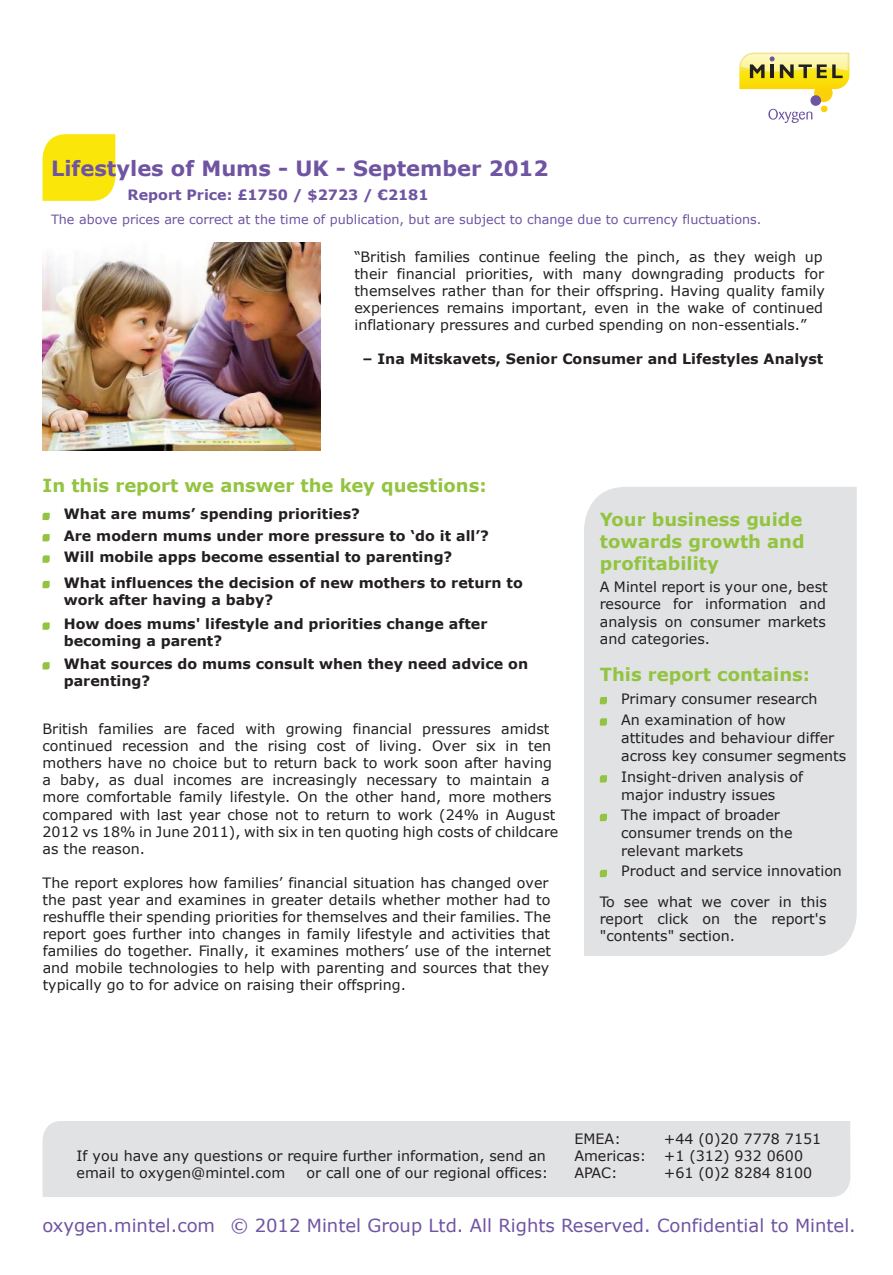
<style>
.page{position:relative;width:893px;height:1275px;background:#fff}
.page>*{position:absolute;margin:0;border:0;box-sizing:border-box;transform-origin:0 0}
.t1{font:700 21px "Verdana";color:#6f54a2}
.t2{font:700 18px/21.6px "Verdana";color:#93c441}
.t3{font:18px "Verdana";color:#6f54a2}
.t4{font:14.25px/17.1px "Verdana";color:#231f20}
.t5{font:700 14.25px/17.1px "Verdana";color:#231f20}
.t6{font:700 14.25px "Verdana";color:#6f54a2}
.t7{font:12.75px "Verdana";color:#6f54a2}
</style>
<div class="page">
<svg style="left:768px;top:109px;width:44px;height:14px"></svg>
<div style="left:814px;top:84px;width:18px;height:18px;background:#fcd109;border-radius:50%"></div>
<div style="left:810px;top:95px;width:11px;height:11px;background:#6f54a2;border-radius:50%"></div>
<div style="left:820px;top:106px;width:7px;height:6px;background:#fcd109;border-radius:50%"></div>
<svg style="left:739px;top:53px;width:110px;height:36px;background:#dccd52"></svg>
<div style="left:43px;top:1121px;width:807px;height:76px;background:#e1e2e4"></div>
<svg style="left:43px;top:134px;width:72px;height:67px;background:#fbe714"></svg>
<img style="left:43px;top:243px;width:278px;height:208px">
<svg style="left:43px;top:513px;width:7px;height:7px"></svg>
<svg style="left:43px;top:534px;width:7px;height:7px"></svg>
<svg style="left:43px;top:555px;width:7px;height:8px"></svg>
<svg style="left:43px;top:581px;width:7px;height:7px"></svg>
<svg style="left:43px;top:622px;width:7px;height:8px"></svg>
<svg style="left:43px;top:662px;width:7px;height:8px"></svg>
<div style="left:584px;top:487px;width:272px;height:469px;background:#e1e2e4"></div>
<svg style="left:600px;top:697px;width:7px;height:7px"></svg>
<svg style="left:600px;top:718px;width:7px;height:8px"></svg>
<svg style="left:600px;top:775px;width:7px;height:8px"></svg>
<svg style="left:600px;top:814px;width:7px;height:7px"></svg>
<svg style="left:600px;top:870px;width:7px;height:7px"></svg>
<h1 class="t1" style="left:51px;top:154px;width:499px">Lifestyles of Mums - UK - September 2012</h1>
<p class="t6" style="left:128px;top:184px;width:302px">Report Price: £1750 / $2723 / €2181</p>
<p class="t7" style="left:51px;top:211px;width:712px">The above prices are correct at the time of publication, but are subject to change due to currency fluctuations.</p>
<p class="t4" style="left:354px;top:248px;width:472px">“British families continue feeling the pinch, as they weigh up their financial priorities, with many downgrading products for themselves rather than for their offspring. Having quality family experiences remains important, even in the wake of continued inflationary pressures and curbed spending on non-essentials.”</p>
<p class="t5" style="left:362px;top:350px;width:462px">– Ina Mitskavets, Senior Consumer and Lifestyles Analyst</p>
<p class="t2" style="left:43px;top:475px;width:445px">In this report we answer the key questions:</p>
<p class="t5" style="left:64px;top:503px;width:426px;line-height:21.3px">What are mums’ spending priorities?<br>Are modern mums under more pressure to ‘do it all’?<br>Will mobile apps become essential to parenting?</p>
<p class="t5" style="left:64px;top:574px;width:460px">What influences the decision of new mothers to return to work after having a baby?</p>
<p class="t5" style="left:64px;top:615px;width:425px">How does mums' lifestyle and priorities change after becoming a parent?</p>
<p class="t5" style="left:64px;top:655px;width:466px">What sources do mums consult when they need advice on parenting?</p>
<p class="t4" style="left:43px;top:720px;width:517px">British families are faced with growing financial pressures amidst continued recession and the rising cost of living. Over six in ten mothers have no choice but to return back to work soon after having a baby, as dual incomes are increasingly necessary to maintain a more comfortable family lifestyle. On the other hand, more mothers compared with last year chose not to return to work (24% in August 2012 vs 18% in June 2011), with six in ten quoting high costs of childcare as the reason.</p>
<p class="t4" style="left:43px;top:874px;width:510px">The report explores how families’ financial situation has changed over the past year and examines in greater details whether mother had to reshuffle their spending priorities for themselves and their families. The report goes further into changes in family lifestyle and activities that families do together. Finally, it examines mothers’ use of the internet and mobile technologies to help with parenting and sources that they typically go to for advice on raising their offspring.</p>
<p class="t2" style="left:600px;top:509px;width:206px">Your business guide towards growth and profitability</p>
<p class="t4" style="left:600px;top:578px;width:229px">A Mintel report is your one, best resource for information and analysis on consumer markets and categories.</p>
<p class="t2" style="left:600px;top:663px;width:212px">This report contains:</p>
<p class="t4" style="left:621px;top:688px;width:198px;line-height:21.3px">Primary consumer research<br>An examination of how</p>
<p class="t4" style="left:621px;top:729px;width:227px;line-height:18px">attitudes and behaviour differ across key consumer segments</p>
<p class="t4" style="left:621px;top:768px;width:184px;line-height:18px">Insight-driven analysis of major industry issues</p>
<p class="t4" style="left:621px;top:806px;width:173px;line-height:18px">The impact of broader consumer trends on the relevant markets</p>
<p class="t4" style="left:600px;top:856px;width:244px;line-height:30.3px;text-indent:21px">Product and service innovation<br>To see what we cover in this</p>
<p class="t4" style="left:600px;top:910px;width:228px">report click on the report's "contents" section.</p>
<p class="t4" style="left:574px;top:1130px;width:48px">EMEA:</p>
<p class="t4" style="left:663px;top:1130px;width:159px">+44 (0)20 7778 7151</p>
<p class="t4" style="left:77px;top:1147px;width:471px">If you have any questions or require further information, send an</p>
<p class="t4" style="left:574px;top:1147px;width:230px">Americas: +1 (312) 932 0600</p>
<p class="t4" style="left:77px;top:1164px;width:210px">email to oxygen@mintel.com</p>
<p class="t4" style="left:306px;top:1164px;width:243px">or call one of our regional offices:</p>
<p class="t4" style="left:574px;top:1164px;width:45px">APAC:</p>
<p class="t4" style="left:663px;top:1164px;width:150px">+61 (0)2 8284 8100</p>
<p class="t3" style="left:43px;top:1213px;width:814px">oxygen.mintel.com © 2012 Mintel Group Ltd. All Rights Reserved. Confidential to Mintel.</p>
</div>
